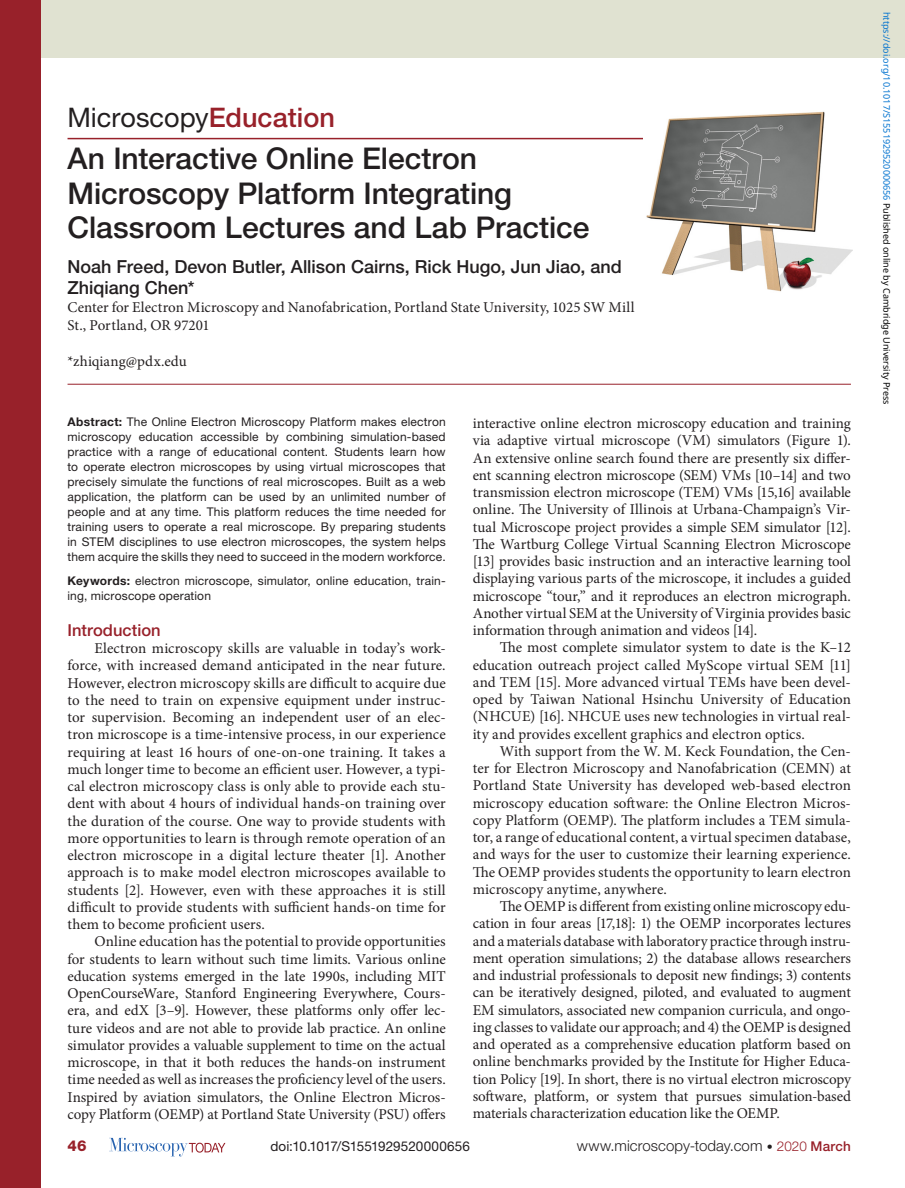
<style>
.page{position:relative;width:905px;height:1188px;background:#fff}
.page>*{position:absolute;margin:0;border:0;box-sizing:border-box;transform-origin:0 0}
.t1{font:500 30px/34.5px "Helvetica Neue LT Std";letter-spacing:-.005em;color:#231f20}
.t2{font:27px "Helvetica Neue LT Std";color:#231f20}
.t3{font:500 18px/21px "Helvetica Neue LT Std";color:#231f20}
.t4{font:500 16.5px "Helvetica Neue LT Std";color:#98212a}
.t5{font:15px/17.2px "Minion Pro";color:#231f20;text-align:justify}
.t6{font:300 15px "Helvetica Neue LT Std";letter-spacing:.005em;color:#231f20}
.t7{font:800 15px "Helvetica Neue LT Std";color:#98212a}
.t8{font:13.5px "Helvetica Neue LT Std";letter-spacing:.005em;color:#231f20}
.t9{font:12px/15px "Helvetica Neue LT Std";letter-spacing:.015em;color:#231f20;text-align:justify}
.t10{font:9px "Noto Sans";color:#0172cf}
.s1{font-weight:500;color:#98212a}
.s2{font-weight:700}
.s3{font-size:12px}
.s4{font-size:13.5px;color:#98212a}
.s5{font-weight:500;font-size:13.5px;color:#98212a}
.s6{color:#000}
</style>
<div class="page">
<div style="left:0;top:0;width:904px;height:58px;background:#e0e2d1"></div>
<svg style="left:109px;top:1138px;width:116px;height:18px"></svg>
<div style="left:0;top:0;width:40px;height:1188px;background:#98212a"></div>
<hr style="left:68px;top:138px;width:584px;height:1px;background:#98212a">
<hr style="left:68px;top:384px;width:782px;height:1px;background:#98212a">
<img style="left:643px;top:111px;width:209px;height:181px">
<h2 class="t2" style="left:68px;top:102px;width:269px">Microscopy<span class="s1">Education</span></h2>
<h1 class="t1" style="left:68px;top:141px;width:523px">An Interactive Online Electron<br>Microscopy Platform Integrating<br>Classroom Lectures and Lab Practice</h1>
<p class="t3" style="left:68px;top:256px;width:555px">Noah Freed, Devon Butler, Allison Cairns, Rick Hugo, Jun Jiao, and<br>Zhiqiang Chen*</p>
<p class="t5" style="left:68px;top:298px;width:568px;line-height:18px">Center for Electron Microscopy and Nanofabrication, Portland State University, 1025 SW Mill<br>St., Portland, OR 97201</p>
<p class="t5" style="left:68px;top:353px;width:121px">*zhiqiang@pdx.edu</p>
<p class="t9" style="left:68px;top:414px;width:380px"><span class="s2">Abstract:</span> The Online Electron Microscopy Platform makes electron microscopy education accessible by combining simulation-based practice with a range of educational content. Students learn how to operate electron microscopes by using virtual microscopes that precisely simulate the functions of real microscopes. Built as a web application, the platform can be used by an unlimited number of people and at any time. This platform reduces the time needed for training users to operate a real microscope. By preparing students in STEM disciplines to use electron microscopes, the system helps them acquire the skills they need to succeed in the modern workforce.</p>
<p class="t9" style="left:68px;top:573px;width:379px"><span class="s2">Keywords:</span> electron microscope, simulator, online education, train&shy;ing, microscope operation</p>
<p class="t4" style="left:68px;top:620px;width:95px">Introduction</p>
<p class="t5" style="left:68px;top:640px;width:380px;text-indent:27px">Electron microscopy skills are valuable in today’s work&shy;force, with increased demand anticipated in the near future.<br>However, electron microscopy skills are difficult to acquire due to the need to train on expensive equipment under instruc&shy;tor supervision. Becoming an independent user of an elec&shy;tron microscope is a time-intensive process, in our experience requiring at least 16 hours of one-on-one training. It takes a much longer time to become an efficient user. However, a typi&shy;cal electron microscopy class is only able to provide each stu&shy;dent with about 4 hours of individual hands-on training over the duration of the course. One way to provide students with more opportunities to learn is through remote operation of an electron microscope in a digital lecture theater [1]. Another approach is to make model electron microscopes available to students [2]. However, even with these approaches it is still difficult to provide students with sufficient hands-on time for them to become proficient users.</p>
<p class="t5" style="left:68px;top:933px;width:380px;text-indent:27px">Online education has the potential to provide opportunities for students to learn without such time limits. Various online education systems emerged in the late 1990s, including MIT OpenCourseWare, Stanford Engineering Everywhere, Cours&shy;era, and edX [3–9]. However, these platforms only offer lec&shy;ture videos and are not able to provide lab practice. An online simulator provides a valuable supplement to time on the actual microscope, in that it both reduces the hands-on instrument time needed as well as increases the proficiency level of the users.<br>Inspired by aviation simulators, the Online Electron Micros&shy;copy Platform (OEMP) at Portland State University (PSU) offers</p>
<p class="t5" style="left:472px;top:415px;width:380px">interactive online electron microscopy education and training via adaptive virtual microscope (VM) simulators (Figure 1).<br>An extensive online search found there are presently six differ&shy;ent scanning electron microscope (SEM) VMs [10–14] and two transmission electron microscope (TEM) VMs [15,16] available online. The University of Illinois at Urbana-Champaign’s Vir&shy;tual Microscope project provides a simple SEM simulator [12].<br>The Wartburg College Virtual Scanning Electron Microscope [13] provides basic instruction and an interactive learning tool displaying various parts of the microscope, it includes a guided microscope “tour,” and it reproduces an electron micrograph.<br>Another virtual SEM at the University of Virginia provides basic information through animation and videos [14].</p>
<p class="t5" style="left:472px;top:639px;width:380px;text-indent:27px">The most complete simulator system to date is the K–12 education outreach project called MyScope virtual SEM [11] and TEM [15]. More advanced virtual TEMs have been devel&shy;oped by Taiwan National Hsinchu University of Education (NHCUE) [16]. NHCUE uses new technologies in virtual real&shy;ity and provides excellent graphics and electron optics.</p>
<p class="t5" style="left:472px;top:743px;width:380px;text-indent:27px">With support from the W. M. Keck Foundation, the Cen&shy;ter for Electron Microscopy and Nanofabrication (CEMN) at Portland State University has developed web-based electron microscopy education software: the Online Electron Micros&shy;copy Platform (OEMP). The platform includes a TEM simula&shy;tor, a range of educational content, a virtual specimen database, and ways for the user to customize their learning experience.<br>The OEMP provides students the opportunity to learn electron microscopy anytime, anywhere.</p>
<p class="t5" style="left:472px;top:898px;width:380px;text-indent:27px">The OEMP is different from existing online microscopy edu&shy;cation in four areas [17,18]: 1) the OEMP incorporates lectures and a materials database with laboratory practice through instru&shy;ment operation simulations; 2) the database allows researchers and industrial professionals to deposit new findings; 3) contents can be iteratively designed, piloted, and evaluated to augment EM simulators, associated new companion curricula, and ongo&shy;ing classes to validate our approach; and 4) the OEMP is designed and operated as a comprehensive education platform based on online benchmarks provided by the Institute for Higher Educa&shy;tion Policy [19]. In short, there is no virtual electron microscopy software, platform, or system that pursues simulation-based materials characterization education like the OEMP.</p>
<p class="t7" style="left:68px;top:1137px;width:21px">46</p>
<p class="t8" style="left:270px;top:1138px;width:201px">doi:10.1017/S1551929520000656</p>
<p class="t6" style="left:577px;top:1137px;width:275px">www.microscopy-today.com <span class="s3">•</span> <span class="s4">2020</span> <span class="s5">March</span></p>
<p class="t10" style="left:893px;top:12px;width:394px;rotate:90deg">https://doi.org/10.1017/S1551929520000656 <span class="s6">Published online by Cambridge University Press</span></p>
</div>
